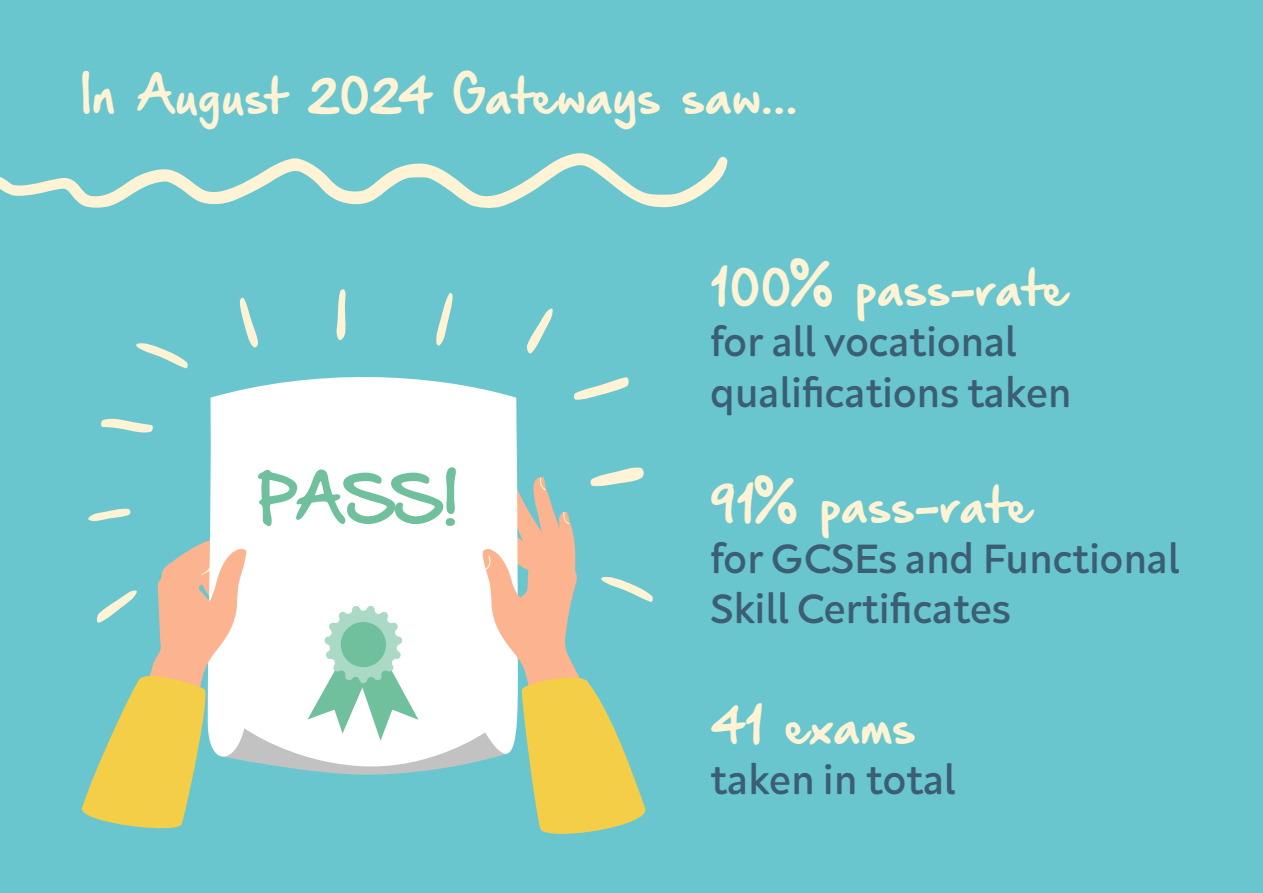
<style>
.page{position:relative;width:1263px;height:893px;background:#69c6ce}
.page>*{position:absolute;margin:0;border:0;box-sizing:border-box;transform-origin:0 0}
.t1{font:54.6px "Hand Of Sean Demo";color:#70c09e}
.t2{font:500 42px/50.4px "Neufreit";color:#3c5e72}
.t3{font:42px "Hand Of Sean Demo";color:#fef3d5}
.s1{font-family:"Hand Of Sean Demo";font-weight:400;color:#fef3d5}
</style>
<div class="page">
<svg style="left:0;top:153px;width:728px;height:55px"></svg>
<svg style="left:210px;top:377px;width:307px;height:398px;background:#f6fafa"></svg>
<svg style="left:308px;top:604px;width:110px;height:137px;background:#cbe8dc"></svg>
<div style="left:341px;top:622px;width:45px;height:45px;background:#70c09e;border-radius:50%"></div>
<svg style="left:88px;top:508px;width:43px;height:14px"></svg>
<svg style="left:101px;top:418px;width:52px;height:15px"></svg>
<svg style="left:136px;top:343px;width:52px;height:26px"></svg>
<svg style="left:240px;top:297px;width:18px;height:51px"></svg>
<svg style="left:436px;top:292px;width:17px;height:54px"></svg>
<svg style="left:526px;top:308px;width:27px;height:46px"></svg>
<svg style="left:81px;top:538px;width:166px;height:291px"></svg>
<svg style="left:574px;top:377px;width:55px;height:23px"></svg>
<svg style="left:336px;top:289px;width:10px;height:52px"></svg>
<svg style="left:480px;top:467px;width:173px;height:367px"></svg>
<p class="t3" style="left:82px;top:75px;width:718px">In August 2024 Gateways saw...</p>
<p class="t1" style="left:259px;top:473px;width:202px">PASS!</p>
<p class="t2" style="left:710px;top:265px;width:363px"><span class="s1">100% pass-rate </span>for all vocational qualifications taken</p>
<p class="t2" style="left:710px;top:482px;width:471px"><span class="s1">91% pass-rate<br></span>for GCSEs and Functional<br>Skill Certificates</p>
<p class="t2" style="left:710px;top:703px;width:247px"><span class="s1">41 exams </span>taken in total</p>
</div>
